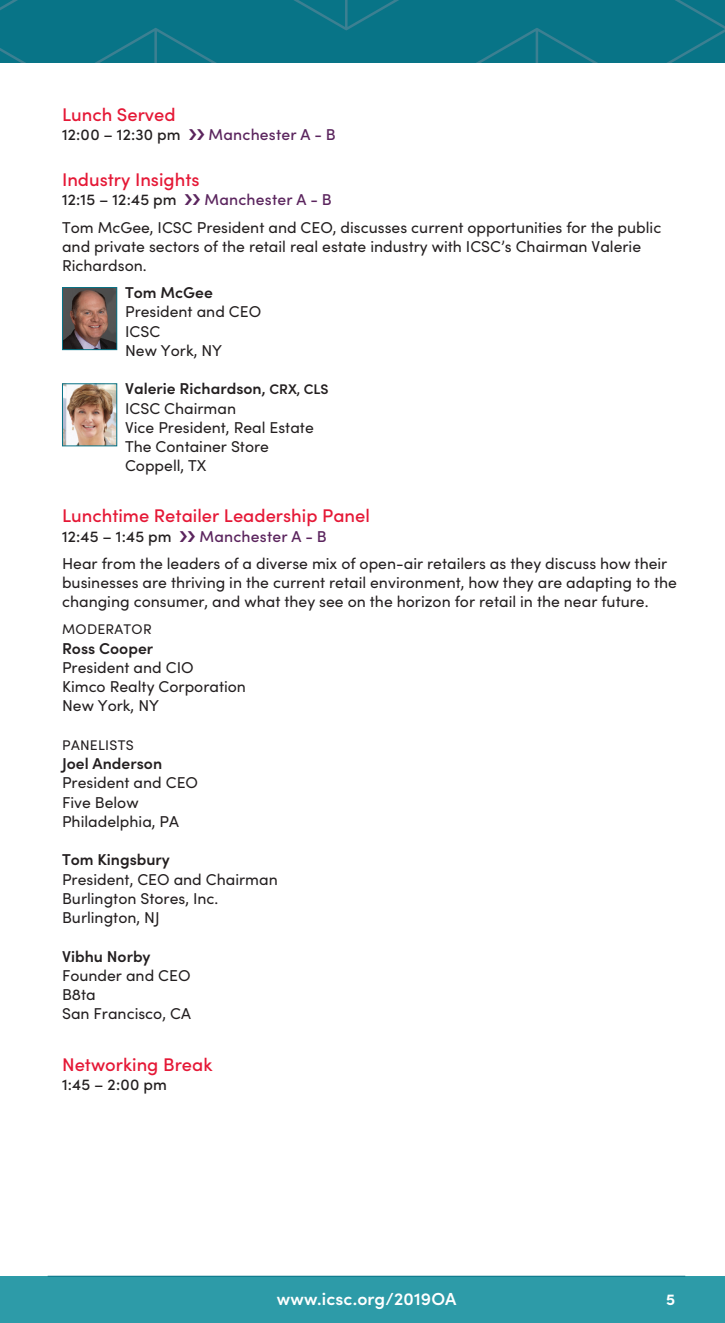
<style>
.page{position:relative;width:725px;height:1323px;background:#fff}
.page>*{position:absolute;margin:0;border:0;box-sizing:border-box;transform-origin:0 0}
.t1{font:500 18.38px "Sofia Pro";color:#e51836}
.t2{font:600 17.5px "Sofia Pro";letter-spacing:.01em;color:#fff}
.t3{font:15.75px/19.2px "Sofia Pro";color:#231f20}
.t4{font:600 15.75px "Sofia Pro";color:#231f20}
.t5{font:500 15.75px "Sofia Pro";letter-spacing:.015em;color:#231f20}
.t6{font:500 15.75px "Sofia Pro";letter-spacing:.01em;color:#5b255e}
.t7{font:700 15.75px "Sofia Pro";color:#fff}
.t8{font:14px "Sofia Pro";letter-spacing:.02em;color:#231f20}
.s1{font-weight:600}
.s2{font-weight:600;font-size:14px}
</style>
<div class="page">
<div style="left:0;top:1276px;width:724px;height:47px;background:#2d9ba8"></div>
<hr style="left:48px;top:1276px;width:637px;height:1px;background:#087487">
<img style="left:64px;top:289px;width:51px;height:59px">
<div style="left:62px;top:287px;width:55px;height:63px;border:1px solid #087487"></div>
<img style="left:64px;top:385px;width:51px;height:59px">
<div style="left:62px;top:383px;width:55px;height:63px;border:1px solid #087487"></div>
<div style="left:0;top:0;width:724px;height:63px;background:#087487"></div>
<p class="t1" style="left:62px;top:101px;width:115px">Lunch Served</p>
<p class="t5" style="left:62px;top:123px;width:120px">12:00 – 12:30 pm</p>
<p class="t6" style="left:208px;top:123px;width:129px">Manchester A - B</p>
<p class="t1" style="left:62px;top:166px;width:139px">Industry Insights</p>
<p class="t5" style="left:62px;top:188px;width:116px">12:15 – 12:45 pm</p>
<p class="t6" style="left:204px;top:188px;width:129px">Manchester A - B</p>
<p class="t3" style="left:62px;top:217px;width:600px">Tom McGee, ICSC President and CEO, discusses current opportunities for the public and private sectors of the retail real estate industry with ICSC’s Chairman Valerie<br>Richardson.</p>
<p class="t4" style="left:125px;top:281px;width:89px">Tom McGee</p>
<p class="t3" style="left:125px;top:301px;width:138px">President and CEO<br>ICSC<br>New York, NY</p>
<p class="t3" style="left:125px;top:378px;width:205px"><span class="s1">Valerie Richardson,</span> <span class="s2">CRX, CLS<br></span>ICSC Chairman<br>Vice President, Real Estate<br>The Container Store<br>Coppell, TX</p>
<p class="t1" style="left:62px;top:502px;width:309px">Lunchtime Retailer Leadership Panel</p>
<p class="t5" style="left:62px;top:525px;width:111px">12:45 – 1:45 pm</p>
<p class="t6" style="left:199px;top:525px;width:129px">Manchester A - B</p>
<p class="t3" style="left:62px;top:553px;width:616px">Hear from the leaders of a diverse mix of open-air retailers as they discuss how their businesses are thriving in the current retail environment, how they are adapting to the changing consumer, and what they see on the horizon for retail in the near future.</p>
<p class="t8" style="left:62px;top:619px;width:91px">MODERATOR</p>
<p class="t4" style="left:62px;top:636px;width:93px">Ross Cooper</p>
<p class="t3" style="left:62px;top:657px;width:185px">President and CIO<br>Kimco Realty Corporation<br>New York, NY</p>
<p class="t8" style="left:62px;top:735px;width:73px">PANELISTS</p>
<p class="t4" style="left:62px;top:752px;width:102px">Joel Anderson</p>
<p class="t3" style="left:62px;top:772px;width:138px">President and CEO<br>Five Below<br>Philadelphia, PA</p>
<p class="t4" style="left:62px;top:848px;width:109px">Tom Kingsbury</p>
<p class="t3" style="left:62px;top:869px;width:217px">President, CEO and Chairman<br>Burlington Stores, Inc.<br>Burlington, NJ</p>
<p class="t4" style="left:62px;top:944px;width:90px">Vibhu Norby</p>
<p class="t3" style="left:62px;top:965px;width:130px">Founder and CEO<br>B8ta<br>San Francisco, CA</p>
<p class="t1" style="left:62px;top:1051px;width:152px">Networking Break</p>
<p class="t5" style="left:62px;top:1073px;width:106px">1:45 – 2:00 pm</p>
<p class="t2" style="left:277px;top:1286px;width:181px">www.icsc.org/2019OA</p>
<p class="t7" style="left:666px;top:1288px;width:11px">5</p>
</div>
